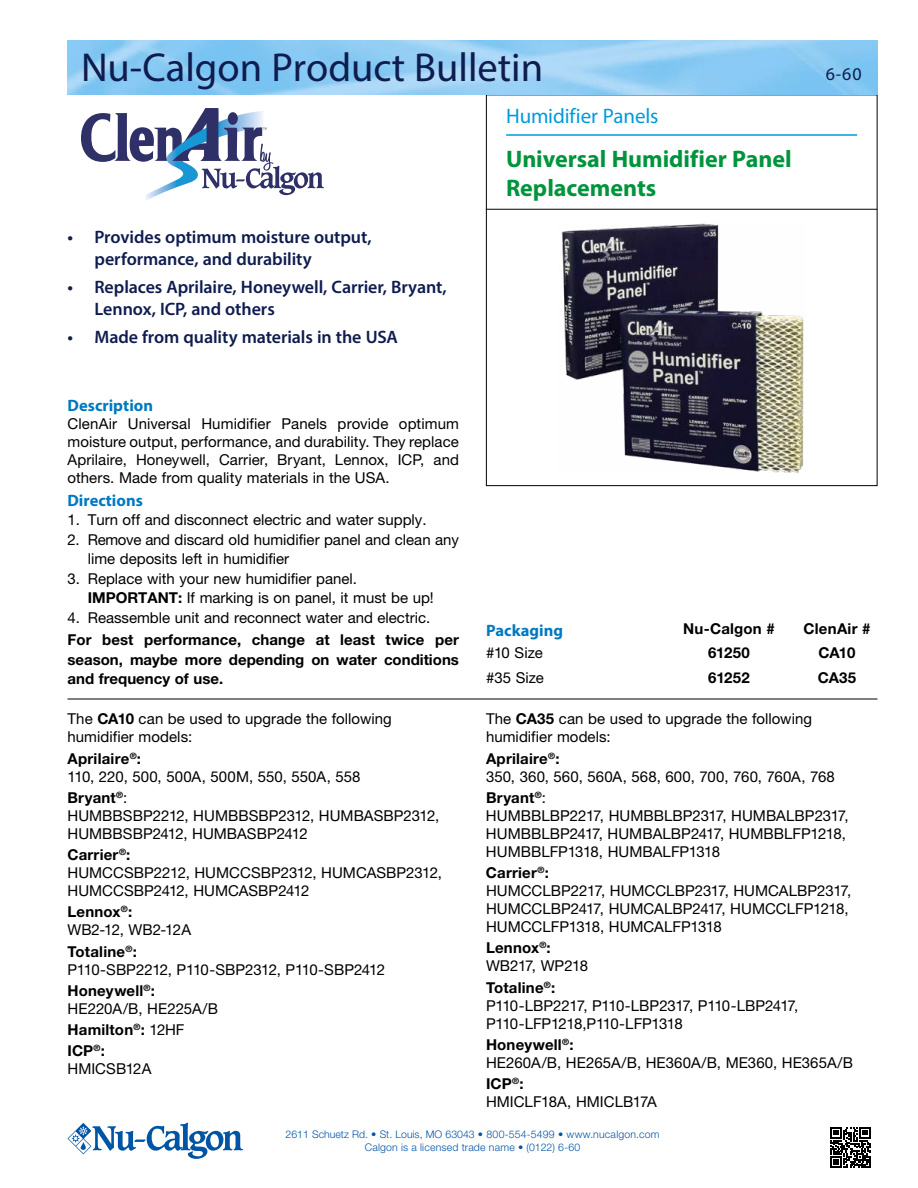
<style>
.page{position:relative;width:918px;height:1188px;background:#fff}
.page>*{position:absolute;margin:0;border:0;box-sizing:border-box;transform-origin:0 0}
.t1{font:40.5px "Myriad Pro";color:#0e1c4f}
.t2{font:700 24px/28.8px "Myriad Pro";color:#00943c}
.t3{font:21px "Myriad Pro";letter-spacing:-.01em;color:#009ade}
.t4{font:600 18px/21.6px "Myriad Pro";letter-spacing:-.005em;color:#0e1c4f}
.t5{font:18px "Myriad Pro";color:#0e1c4f}
.t6{font:700 16.5px "Myriad Pro";color:#0079c1}
.t7{font:15px/18px "Helvetica Neue LT Pro";color:#000}
.t8{font:700 15px/19.5px "Helvetica Neue LT Pro";color:#000;text-align:justify}
.t9{font:15px/18px "Helvetica Neue LT Pro";letter-spacing:-.03em;color:#000}
.t10{font:300 10.5px/12.6px "Helvetica Neue LT Pro";letter-spacing:.015em;color:#0054a4;text-align:center}
.s1{font-weight:700}
.s2{font-weight:400}
</style>
<div class="page">
<div style="left:486px;top:94px;width:392px;height:392px;border:1px solid #000"></div>
<hr style="left:486px;top:209px;width:391px;height:1px;background:#000">
<svg style="left:68px;top:1123px;width:175px;height:36px"></svg>
<img style="left:561px;top:223px;width:243px;height:249px">
<svg style="left:830px;top:1127px;width:41px;height:41px"></svg>
<svg style="left:81px;top:108px;width:243px;height:92px"></svg>
<hr style="left:506px;top:134px;width:351px;height:2px;background:#009ade">
<hr style="left:68px;top:699px;width:810px;height:1px;background:#000">
<h1 class="t1" style="left:81px;top:43px;width:464px">Nu-Calgon Product Bulletin</h1>
<p class="t4" style="left:94px;top:226px;width:279px;text-indent:-27px">• Provides optimum moisture output, performance, and durability</p>
<p class="t4" style="left:94px;top:276px;width:354px;text-indent:-27px">• Replaces Aprilaire, Honeywell, Carrier, Bryant,<br>Lennox, ICP, and others</p>
<p class="t4" style="left:68px;top:326px;width:332px">• Made from quality materials in the USA</p>
<h3 class="t3" style="left:506px;top:103px;width:154px">Humidifier Panels</h3>
<h2 class="t2" style="left:506px;top:143px;width:287px">Universal Humidifier Panel<br>Replacements</h2>
<p class="t5" style="left:826px;top:63px;width:37px">6-60</p>
<p class="t6" style="left:68px;top:394px;width:87px">Description</p>
<p class="t7" style="left:68px;top:414px;width:393px;text-align:justify">ClenAir Universal Humidifier Panels provide optimum moisture output, performance, and durability. They replace Aprilaire, Honeywell, Carrier, Bryant, Lennox, ICP, and others. Made from quality materials in the USA.</p>
<p class="t6" style="left:68px;top:489px;width:77px">Directions</p>
<p class="t7" style="left:68px;top:510px;width:361px">1. Turn off and disconnect electric and water supply.</p>
<p class="t7" style="left:88px;top:529px;width:373px;line-height:19.5px;text-indent:-20px">2. Remove and discard old humidifier panel and clean any lime deposits left in humidifier</p>
<p class="t7" style="left:88px;top:568px;width:348px;line-height:19.5px;text-indent:-20px">3. Replace with your new humidifier panel.<br><span class="s1">IMPORTANT:</span> If marking is on panel, it must be up!</p>
<p class="t7" style="left:68px;top:608px;width:364px">4. Reassemble unit and reconnect water and electric.</p>
<p class="t8" style="left:68px;top:630px;width:393px">For best performance, change at least twice per season, maybe more depending on water conditions and frequency of use.</p>
<p class="t7" style="left:68px;top:710px;width:326px">The <span class="s1">CA10</span> can be used to upgrade the following humidifier models:</p>
<p class="t7" style="left:68px;top:749px;width:295px"><span class="s1">Aprilaire</span><sup>®</sup><span class="s1">:<br></span>110, 220, 500, 500A, 500M, 550, 550A, 558</p>
<p class="t7" style="left:67px;top:788px;width:373px"><span class="s1">Bryant</span><sup>®</sup>:<br>HUMBBSBP2212, HUMBBSBP2312, HUMBASBP2312,<br>HUMBBSBP2412, HUMBASBP2412</p>
<p class="t7" style="left:67px;top:845px;width:376px"><span class="s1">Carrier</span><sup>®</sup><span class="s1">:<br></span>HUMCCSBP2212, HUMCCSBP2312, HUMCASBP2312,<br>HUMCCSBP2412, HUMCASBP2412</p>
<p class="t7" style="left:68px;top:903px;width:125px"><span class="s1">Lennox</span><sup>®</sup><span class="s1">:<br></span>WB2-12, WB2-12A</p>
<p class="t7" style="left:68px;top:942px;width:319px"><span class="s1">Totaline</span><sup>®</sup><span class="s1">:<br></span>P110-SBP2212, P110-SBP2312, P110-SBP2412</p>
<p class="t7" style="left:68px;top:981px;width:152px"><span class="s1">Honeywell</span><sup>®</sup><span class="s1">:<br></span>HE220A/B, HE225A/B</p>
<p class="t8" style="left:68px;top:1019px;width:119px;line-height:21.3px">Hamilton<sup>®</sup>: <span class="s2">12HF<br></span>ICP<sup>®</sup>:</p>
<p class="t7" style="left:68px;top:1060px;width:86px">HMICSB12A</p>
<p class="t6" style="left:486px;top:619px;width:79px">Packaging</p>
<p class="t8" style="left:683px;top:619px;width:93px">Nu-Calgon #</p>
<p class="t8" style="left:804px;top:619px;width:68px">ClenAir #</p>
<p class="t7" style="left:486px;top:643px;width:58px">#10 Size</p>
<p class="t8" style="left:708px;top:642px;width:43px">61250</p>
<p class="t8" style="left:819px;top:642px;width:38px">CA10</p>
<p class="t7" style="left:486px;top:668px;width:60px">#35 Size</p>
<p class="t8" style="left:708px;top:667px;width:43px">61252</p>
<p class="t8" style="left:818px;top:667px;width:40px">CA35</p>
<p class="t7" style="left:486px;top:710px;width:328px">The <span class="s1">CA35</span> can be used to upgrade the following humidifier models:</p>
<p class="t7" style="left:486px;top:749px;width:350px"><span class="s1">Aprilaire</span><sup>®</sup><span class="s1">:<br></span>350, 360, 560, 560A, 568, 600, 700, 760, 760A, 768</p>
<p class="t7" style="left:486px;top:788px;width:364px"><span class="s1">Bryant</span><sup>®</sup>:<br>HUMBBLBP2217, HUMBBLBP2317, HUMBALBP2317,<br>HUMBBLBP2417, HUMBALBP2417, HUMBBLFP1218,<br>HUMBBLFP1318, HUMBALFP1318</p>
<p class="t7" style="left:486px;top:863px;width:367px"><span class="s1">Carrier</span><sup>®</sup><span class="s1">:<br></span>HUMCCLBP2217, HUMCCLBP2317, HUMCALBP2317, HUMCCLBP2417, HUMCALBP2417, HUMCCLFP1218, HUMCCLFP1318, HUMCALFP1318</p>
<p class="t7" style="left:486px;top:939px;width:104px"><span class="s1">Lennox</span><sup>®</sup><span class="s1">:<br></span>WB217, WP218</p>
<p class="t9" style="left:486px;top:978px;width:314px"><span class="s1">Totaline</span><sup>®</sup><span class="s1">:<br></span>P110-LBP2217, P110-LBP2317, P110-LBP2417,<br>P110-LFP1218,P110-LFP1318</p>
<p class="t7" style="left:486px;top:1035px;width:369px"><span class="s1">Honeywell</span><sup>®</sup><span class="s1">:<br></span>HE260A/B, HE265A/B, HE360A/B, ME360, HE365A/B</p>
<p class="t7" style="left:486px;top:1074px;width:172px"><span class="s1">ICP</span><sup>®</sup><span class="s1">:<br></span>HMICLF18A, HMICLB17A</p>
<p class="t10" style="left:286px;top:1128px;width:375px">2611 Schuetz Rd. • St. Louis, MO 63043 • 800-554-5499 • www.nucalgon.com<br>Calgon is a licensed trade name • (0122) 6-60</p>
</div>
